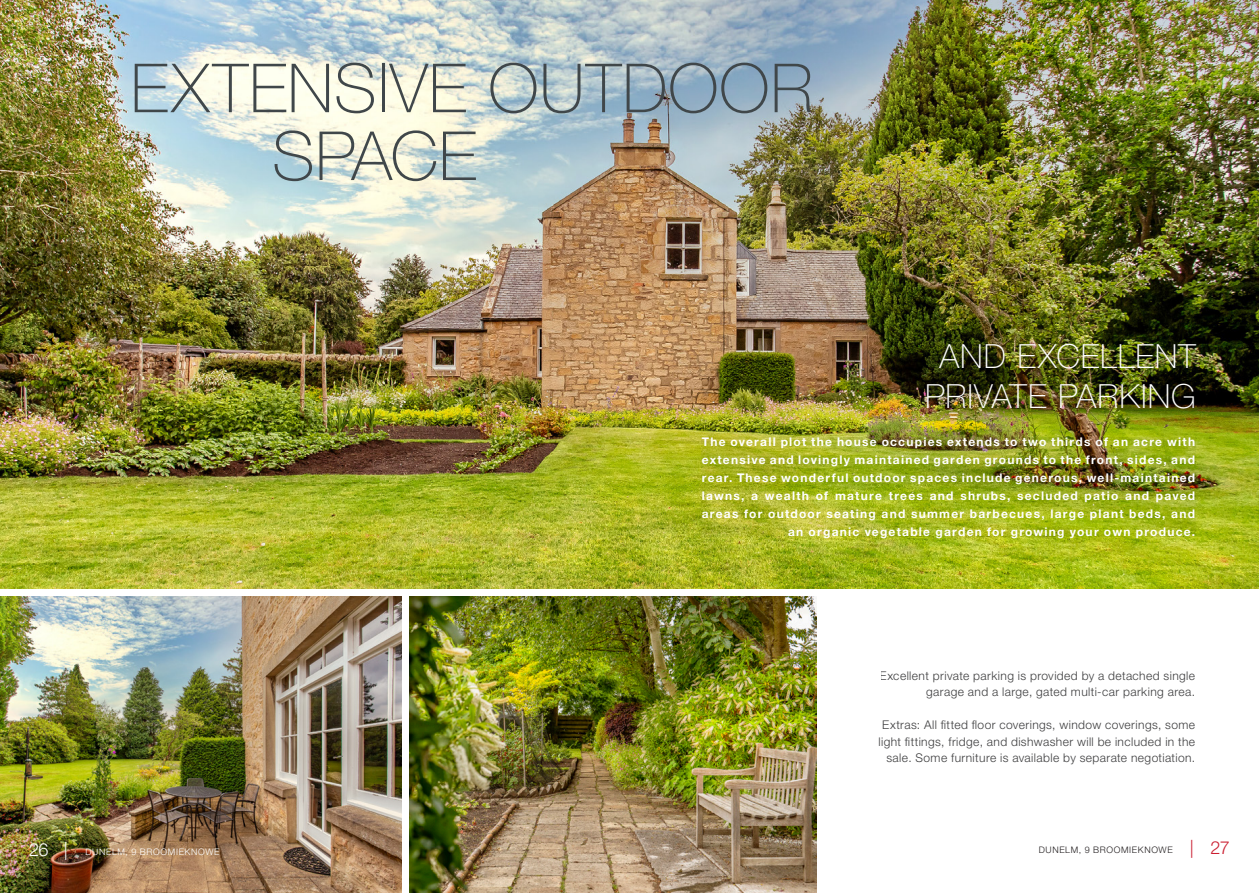
<style>
.page{position:relative;width:1259px;height:893px;background:#fff}
.page>*{position:absolute;margin:0;border:0;box-sizing:border-box;transform-origin:0 0}
.Address_line_1{font:100 67.8px "Helvetica Neue LT Std";letter-spacing:.01em;color:#40474a}
.Address_line_1-2{font:100 33.3px/40px "Helvetica Neue LT Std";letter-spacing:.03em;color:#fff;text-align:center}
.t1{font:300 18px "Helvetica Neue LT Std";color:#cb1f31}
.Address_line_1-3{font:700 12px/18px "Helvetica Neue LT Std";letter-spacing:.105em;color:#fff;text-align:right}
.Address_line_1-4{font:300 12px/16.5px "Helvetica Neue LT Std";letter-spacing:.035em;color:#3e3e3f;text-align:right}
.t2{font:300 9px "Helvetica Neue LT Std";letter-spacing:.075em;color:#fff}
.t3{font:300 9px "Helvetica Neue LT Std";letter-spacing:.075em;color:#231f20}
.s1{font-size:18px;color:#cb1f31}
.s2{font-size:18px}
</style>
<div class="page">
<img style="left:0;top:0;width:1259px;height:588px">
<img style="left:0;top:597px;width:401px;height:296px">
<img style="left:410px;top:597px;width:406px;height:296px">
<img style="left:702px;top:438px;width:494px;height:99px">
<p class="Address_line_1" style="left:130px;top:49px;width:684px">EXTENSIVE OUTDOOR</p>
<p class="Address_line_1" style="left:272px;top:117px;width:206px">SPACE</p>
<p class="Address_line_1-2" style="left:925px;top:336px;width:272px">AND EXCELLENT<br>PRIVATE PARKING</p>
<p class="Address_line_1-3" style="left:702px;top:433px;width:495px">The overall plot the house occupies extends to two thirds of an acre with extensive and lovingly maintained garden grounds to the front, sides, and rear. These wonderful outdoor spaces include generous, well-maintained lawns, a wealth of mature trees and shrubs, secluded patio and paved areas for outdoor seating and summer barbecues, large plant beds, and an organic vegetable garden for growing your own produce.</p>
<p class="Address_line_1-4" style="left:879px;top:667px;width:317px">Excellent private parking is provided by a detached single garage and a large, gated multi-car parking area.</p>
<p class="Address_line_1-4" style="left:878px;top:716px;width:318px">Extras: All fitted floor coverings, window coverings, some light fittings, fridge, and dishwasher will be included in the sale. Some furniture is available by separate negotiation.</p>
<p class="t3" style="left:1038px;top:844px;width:157px">DUNELM, 9 BROOMIEKNOWE <span class="s1">|</span></p>
<p class="t2" style="left:29px;top:846px;width:192px"><span class="s2">26 |</span> DUNELM, 9 BROOMIEKNOWE</p>
<h3 class="t1" style="left:1210px;top:837px;width:21px">27</h3>
</div>
